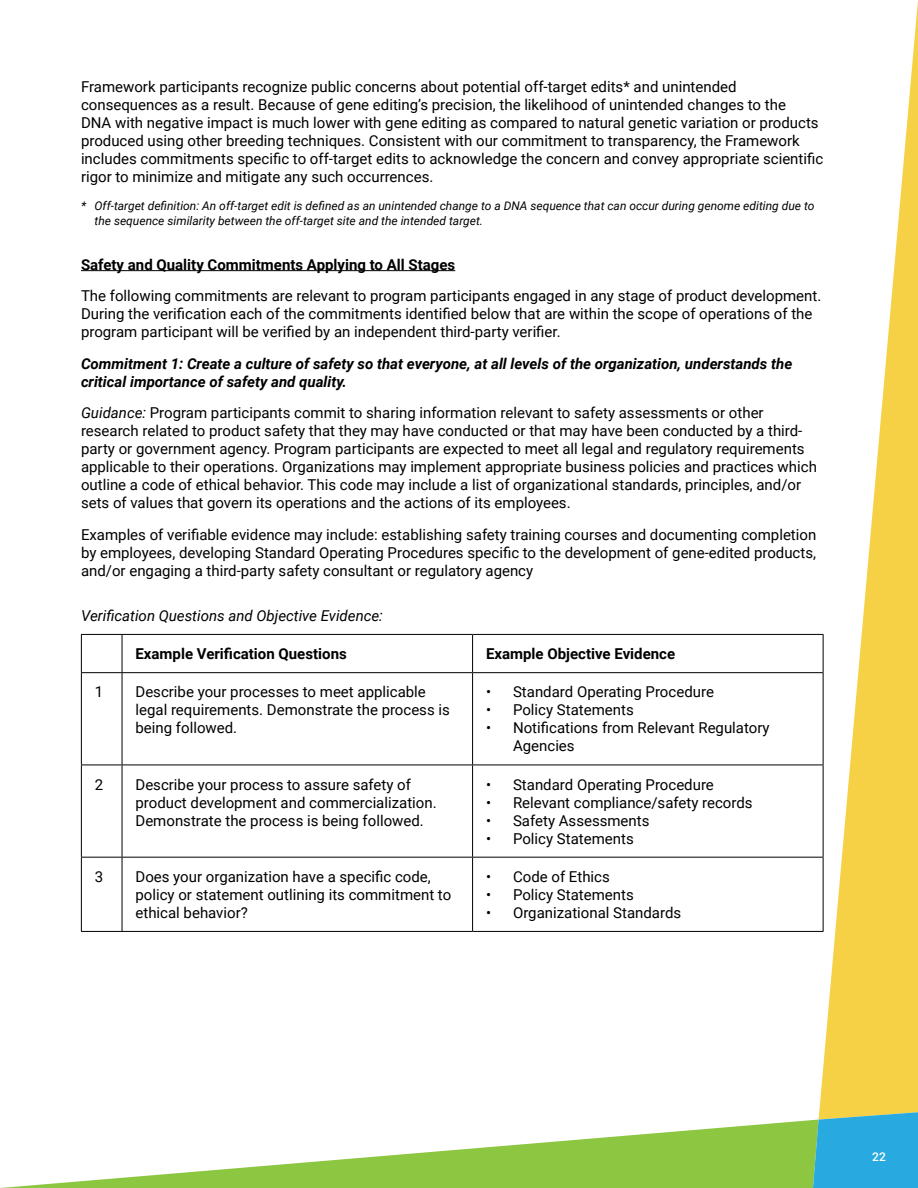
<style>
.page{position:relative;width:918px;height:1188px;background:#fff}
.page>*{position:absolute;margin:0;border:0;box-sizing:border-box;transform-origin:0 0}
.t1{font:15px/18px "Roboto";color:#000}
.t2{font:italic 700 15px/18px "Roboto";color:#000}
.t3{font:700 15px "Roboto";color:#000}
.t4{font:italic 15px "Roboto";color:#000}
.t5{font:italic 12px/14.4px "Roboto";color:#000}
.t6{font:500 12px "Roboto";color:#fff}
.s1{font-style:italic}
</style>
<div class="page">
<svg style="left:1px;top:1120px;width:812px;height:68px"></svg>
<svg style="left:819px;top:1px;width:99px;height:1111px"></svg>
<svg style="left:813px;top:1112px;width:105px;height:76px"></svg>
<hr style="left:81px;top:270px;width:374px;height:1px;background:#000">
<hr style="left:81px;top:634px;width:41px;height:1px;background:#000">
<hr style="left:81px;top:635px;width:1px;height:37px;background:#000">
<hr style="left:122px;top:634px;width:351px;height:1px;background:#000">
<hr style="left:122px;top:635px;width:1px;height:37px;background:#000">
<hr style="left:473px;top:634px;width:351px;height:1px;background:#000">
<hr style="left:472px;top:635px;width:1px;height:37px;background:#000">
<hr style="left:823px;top:635px;width:1px;height:37px;background:#000">
<hr style="left:81px;top:672px;width:41px;height:1px;background:#000">
<hr style="left:81px;top:673px;width:1px;height:92px;background:#000">
<hr style="left:122px;top:672px;width:351px;height:1px;background:#000">
<hr style="left:122px;top:673px;width:1px;height:92px;background:#000">
<hr style="left:473px;top:672px;width:351px;height:1px;background:#000">
<hr style="left:472px;top:673px;width:1px;height:92px;background:#000">
<hr style="left:823px;top:673px;width:1px;height:92px;background:#000">
<hr style="left:81px;top:765px;width:41px;height:1px;background:#000">
<hr style="left:81px;top:765px;width:1px;height:92px;background:#000">
<hr style="left:122px;top:765px;width:351px;height:1px;background:#000">
<hr style="left:122px;top:765px;width:1px;height:92px;background:#000">
<hr style="left:473px;top:765px;width:351px;height:1px;background:#000">
<hr style="left:472px;top:765px;width:1px;height:92px;background:#000">
<hr style="left:823px;top:765px;width:1px;height:92px;background:#000">
<hr style="left:81px;top:857px;width:41px;height:1px;background:#000">
<hr style="left:81px;top:858px;width:1px;height:73px;background:#000">
<hr style="left:122px;top:857px;width:351px;height:1px;background:#000">
<hr style="left:122px;top:858px;width:1px;height:73px;background:#000">
<hr style="left:473px;top:857px;width:351px;height:1px;background:#000">
<hr style="left:472px;top:858px;width:1px;height:73px;background:#000">
<hr style="left:823px;top:858px;width:1px;height:73px;background:#000">
<hr style="left:81px;top:931px;width:41px;height:1px;background:#000">
<hr style="left:122px;top:931px;width:351px;height:1px;background:#000">
<hr style="left:473px;top:931px;width:351px;height:1px;background:#000">
<p class="t1" style="left:81px;top:77px;width:744px">Framework participants recognize public concerns about potential off-target edits* and unintended consequences as a result. Because of gene editing’s precision, the likelihood of unintended changes to the<br>DNA with negative impact is much lower with gene editing as compared to natural genetic variation or products produced using other breeding techniques. Consistent with our commitment to transparency, the Framework includes commitments specific to off-target edits to acknowledge the concern and convey appropriate scientific rigor to minimize and mitigate any such occurrences.</p>
<p class="t5" style="left:94px;top:198px;width:721px;text-indent:-14px">* Off-target definition: An off-target edit is defined as an unintended change to a DNA sequence that can occur during genome editing due to the sequence similarity between the off-target site and the intended target.</p>
<p class="t3" style="left:81px;top:254px;width:376px">Safety and Quality Commitments Applying to All Stages</p>
<p class="t1" style="left:81px;top:286px;width:742px">The following commitments are relevant to program participants engaged in any stage of product development.<br>During the verification each of the commitments identified below that are within the scope of operations of the program participant will be verified by an independent third-party verifier.</p>
<p class="t2" style="left:81px;top:354px;width:713px">Commitment 1: Create a culture of safety so that everyone, at all levels of the organization, understands the critical importance of safety and quality.</p>
<p class="t1" style="left:81px;top:403px;width:737px"><span class="s1">Guidance:</span> Program participants commit to sharing information relevant to safety assessments or other research related to product safety that they may have conducted or that may have been conducted by a third&shy;party or government agency. Program participants are expected to meet all legal and regulatory requirements applicable to their operations. Organizations may implement appropriate business policies and practices which outline a code of ethical behavior. This code may include a list of organizational standards, principles, and/or sets of values that govern its operations and the actions of its employees.</p>
<p class="t1" style="left:81px;top:525px;width:737px;text-align:justify">Examples of verifiable evidence may include: establishing safety training courses and documenting completion by employees, developing Standard Operating Procedures specific to the development of gene-edited products, and/or engaging a third-party safety consultant or regulatory agency</p>
<p class="t4" style="left:81px;top:605px;width:303px">Verification Questions and Objective Evidence:</p>
<p class="t3" style="left:136px;top:643px;width:213px">Example Verification Questions</p>
<p class="t3" style="left:486px;top:643px;width:191px">Example Objective Evidence</p>
<p class="t1" style="left:95px;top:683px;width:10px">1</p>
<p class="t1" style="left:136px;top:683px;width:316px">Describe your processes to meet applicable legal requirements. Demonstrate the process is being followed.</p>
<p class="t1" style="left:486px;top:683px;width:229px">• Standard Operating Procedure</p>
<p class="t1" style="left:486px;top:701px;width:149px">• Policy Statements</p>
<p class="t1" style="left:513px;top:719px;width:258px;text-indent:-27px">• Notifications from Relevant Regulatory<br>Agencies</p>
<p class="t1" style="left:95px;top:775px;width:10px">2</p>
<p class="t1" style="left:136px;top:775px;width:303px">Describe your process to assure safety of product development and commercialization.<br>Demonstrate the process is being followed.</p>
<p class="t1" style="left:486px;top:775px;width:229px">• Standard Operating Procedure</p>
<p class="t1" style="left:486px;top:793px;width:268px">• Relevant compliance/safety records</p>
<p class="t1" style="left:486px;top:811px;width:165px">• Safety Assessments</p>
<p class="t1" style="left:486px;top:829px;width:149px">• Policy Statements</p>
<p class="t1" style="left:95px;top:867px;width:10px">3</p>
<p class="t1" style="left:136px;top:867px;width:317px">Does your organization have a specific code, policy or statement outlining its commitment to ethical behavior?</p>
<p class="t1" style="left:486px;top:867px;width:125px">• Code of Ethics</p>
<p class="t1" style="left:486px;top:885px;width:149px">• Policy Statements</p>
<p class="t1" style="left:486px;top:903px;width:197px">• Organizational Standards</p>
<p class="t6" style="left:872px;top:1149px;width:15px">22</p>
</div>
